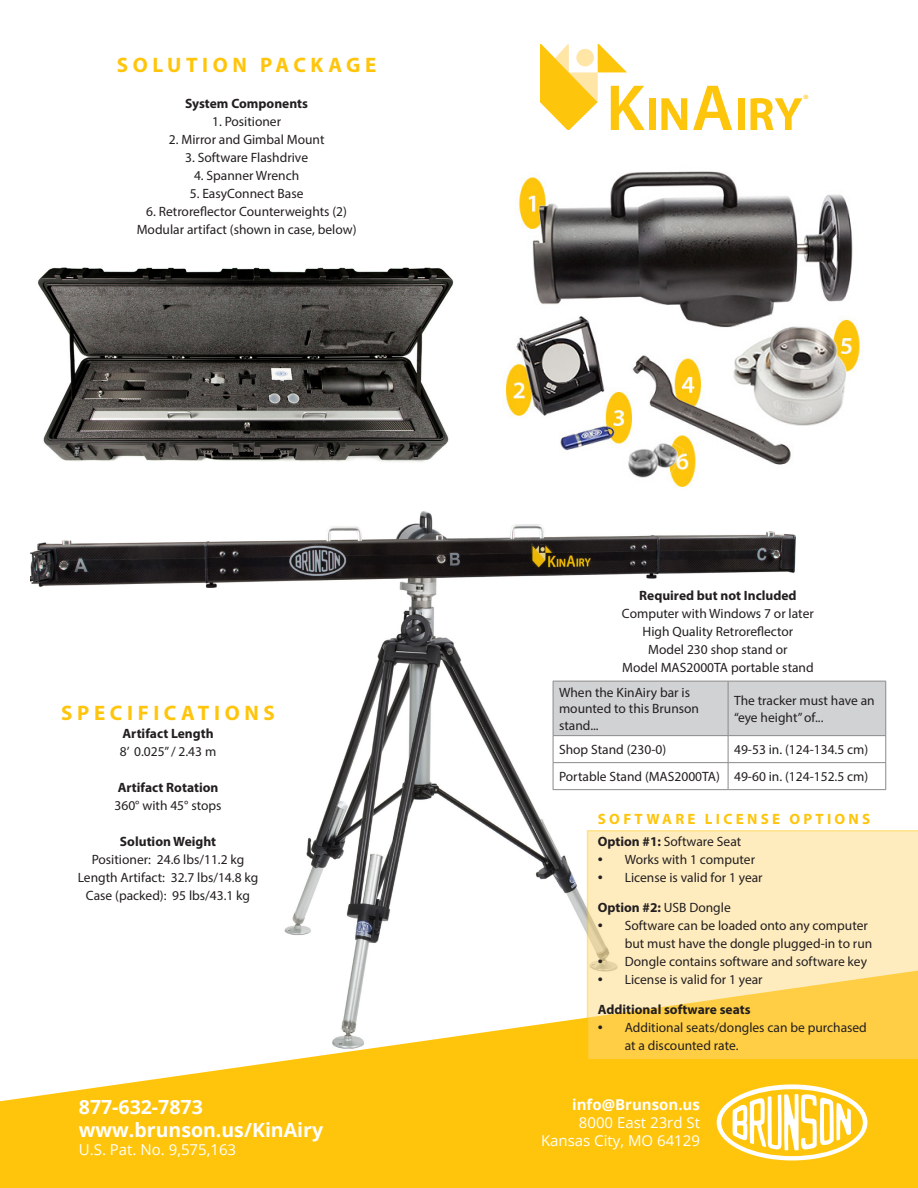
<style>
.page{position:relative;width:918px;height:1188px;background:#fff}
.page>*{position:absolute;margin:0;border:0;box-sizing:border-box;transform-origin:0 0}
.t1{font:700 21px "Myriad Pro";letter-spacing:.22em;color:#ffc50c}
.t2{font:700 19.5px "Open Sans";color:#fff}
.t3{font:15px "Open Sans";color:#fff}
.t4{font:700 15px "Myriad Pro";letter-spacing:.22em;color:#ffc50c}
.t5{font:700 15px "Open Sans";color:#fff}
.t6{font:13.5px/16.2px "Myriad Pro";color:#231f20}
.t7{font:700 13.5px "Myriad Pro";color:#231f20}
.t8{font:13.5px "Myriad Pro";color:#ffc50c}
.s1{font-weight:700}
.s2{font-size:18px}
.s3{font-weight:400}
</style>
<div class="page">
<svg style="left:540px;top:44px;width:104px;height:85px"></svg>
<div style="left:649px;top:98px;width:7px;height:31px;background:#fec50d"></div>
<svg style="left:661px;top:98px;width:26px;height:31px"></svg>
<svg style="left:693px;top:86px;width:39px;height:43px"></svg>
<div style="left:738px;top:98px;width:7px;height:31px;background:#fec50d"></div>
<svg style="left:751px;top:98px;width:51px;height:31px"></svg>
<img style="left:31px;top:511px;width:808px;height:460px">
<svg style="left:0;top:971px;width:918px;height:217px;fill:#ffc50c"></svg>
<svg style="left:717px;top:1084px;width:150px;height:76px"></svg>
<svg style="left:553px;top:681px;width:333px;height:108px"></svg>
<hr style="left:553px;top:789px;width:175px;height:1px;background:#8a8a8a">
<hr style="left:728px;top:789px;width:158px;height:1px;background:#8a8a8a">
<svg style="left:587px;top:830px;width:331px;height:230px;fill:#ffecbe"></svg>
<img style="left:38px;top:267px;width:416px;height:195px">
<img style="left:505px;top:171px;width:355px;height:316px">
<p class="t1" style="left:117px;top:51px;width:261px">SOLUTION PACKAGE</p>
<p class="t7" style="left:185px;top:95px;width:124px">System Components</p>
<p class="t6" style="left:212px;top:113px;width:71px">1. Positioner</p>
<p class="t6" style="left:169px;top:131px;width:157px">2. Mirror and Gimbal Mount</p>
<p class="t6" style="left:185px;top:149px;width:124px">3. Software Flashdrive</p>
<p class="t6" style="left:194px;top:167px;width:107px">4. Spanner Wrench</p>
<p class="t6" style="left:190px;top:185px;width:115px">5. EasyConnect Base</p>
<p class="t6" style="left:146px;top:203px;width:202px">6. Retroreflector Counterweights (2)</p>
<p class="t6" style="left:137px;top:221px;width:221px">Modular artifact (shown in case, below)</p>
<p class="t1" style="left:61px;top:699px;width:215px">SPECIFICATIONS</p>
<p class="t7" style="left:122px;top:725px;width:93px">Artifact Length</p>
<p class="t6" style="left:120px;top:743px;width:98px">8’ 0.025” / 2.43 m</p>
<p class="t7" style="left:118px;top:779px;width:102px">Artifact Rotation</p>
<p class="t6" style="left:115px;top:797px;width:109px">360° with 45° stops</p>
<p class="t7" style="left:120px;top:833px;width:98px">Solution Weight</p>
<p class="t6" style="left:92px;top:851px;width:154px">Positioner: 24.6 lbs/11.2 kg</p>
<p class="t6" style="left:78px;top:869px;width:182px">Length Artifact: 32.7 lbs/14.8 kg</p>
<p class="t6" style="left:86px;top:887px;width:166px">Case (packed): 95 lbs/43.1 kg</p>
<p class="t2" style="left:79px;top:1093px;width:125px">877-632-7873</p>
<p class="t2" style="left:79px;top:1116px;width:246px">www.brunson.us/KinAiry</p>
<p class="t3" style="left:79px;top:1139px;width:159px">U.S. Pat. No. 9,575,163</p>
<p class="t8" style="left:803px;top:91px;width:7px">®</p>
<p class="t7" style="left:639px;top:586px;width:159px">Required but not Included</p>
<p class="t6" style="left:622px;top:605px;width:193px">Computer with Windows 7 or later</p>
<p class="t6" style="left:642px;top:623px;width:152px">High Quality Retroreflector</p>
<p class="t6" style="left:648px;top:641px;width:141px">Model 230 shop stand or</p>
<p class="t6" style="left:622px;top:659px;width:193px">Model MAS2000TA portable stand</p>
<p class="t6" style="left:559px;top:684px;width:142px">When the KinAiry bar is mounted to this Brunson stand...</p>
<p class="t6" style="left:734px;top:692px;width:142px">The tracker must have an “eye height” of...</p>
<p class="t6" style="left:559px;top:741px;width:109px">Shop Stand (230-0)</p>
<p class="t6" style="left:734px;top:741px;width:136px">49-53 in. (124-134.5 cm)</p>
<p class="t6" style="left:559px;top:768px;width:162px">Portable Stand (MAS2000TA)</p>
<p class="t6" style="left:734px;top:768px;width:136px">49-60 in. (124-152.5 cm)</p>
<p class="t4" style="left:598px;top:809px;width:274px">SOFTWARE LICENSE OPTIONS</p>
<p class="t6" style="left:598px;top:833px;width:145px"><span class="s1">Option #1:</span> Software Seat</p>
<p class="t6" style="left:598px;top:851px;width:159px"><span class="s2">•</span> Works with 1 computer</p>
<p class="t6" style="left:598px;top:869px;width:167px"><span class="s2">•</span> License is valid for 1 year</p>
<p class="t7" style="left:598px;top:899px;width:135px">Option #2: <span class="s3">USB Dongle</span></p>
<p class="t6" style="left:625px;top:916px;width:249px;line-height:18px;text-indent:-27px"><span class="s2">•</span> Software can be loaded onto any computer but must have the dongle plugged-in to run</p>
<p class="t6" style="left:598px;top:953px;width:271px"><span class="s2">•</span> Dongle contains software and software key</p>
<p class="t6" style="left:598px;top:971px;width:167px"><span class="s2">•</span> License is valid for 1 year</p>
<p class="t7" style="left:598px;top:1001px;width:154px">Additional software seats</p>
<p class="t6" style="left:625px;top:1018px;width:244px;line-height:18px;text-indent:-27px"><span class="s2">•</span> Additional seats/dongles can be purchased at a discounted rate.</p>
<p class="t5" style="left:572px;top:1094px;width:129px">info@Brunson.us</p>
<p class="t3" style="left:579px;top:1112px;width:123px">8000 East 23rd St</p>
<p class="t3" style="left:541px;top:1130px;width:161px">Kansas City, MO 64129</p>
</div>
